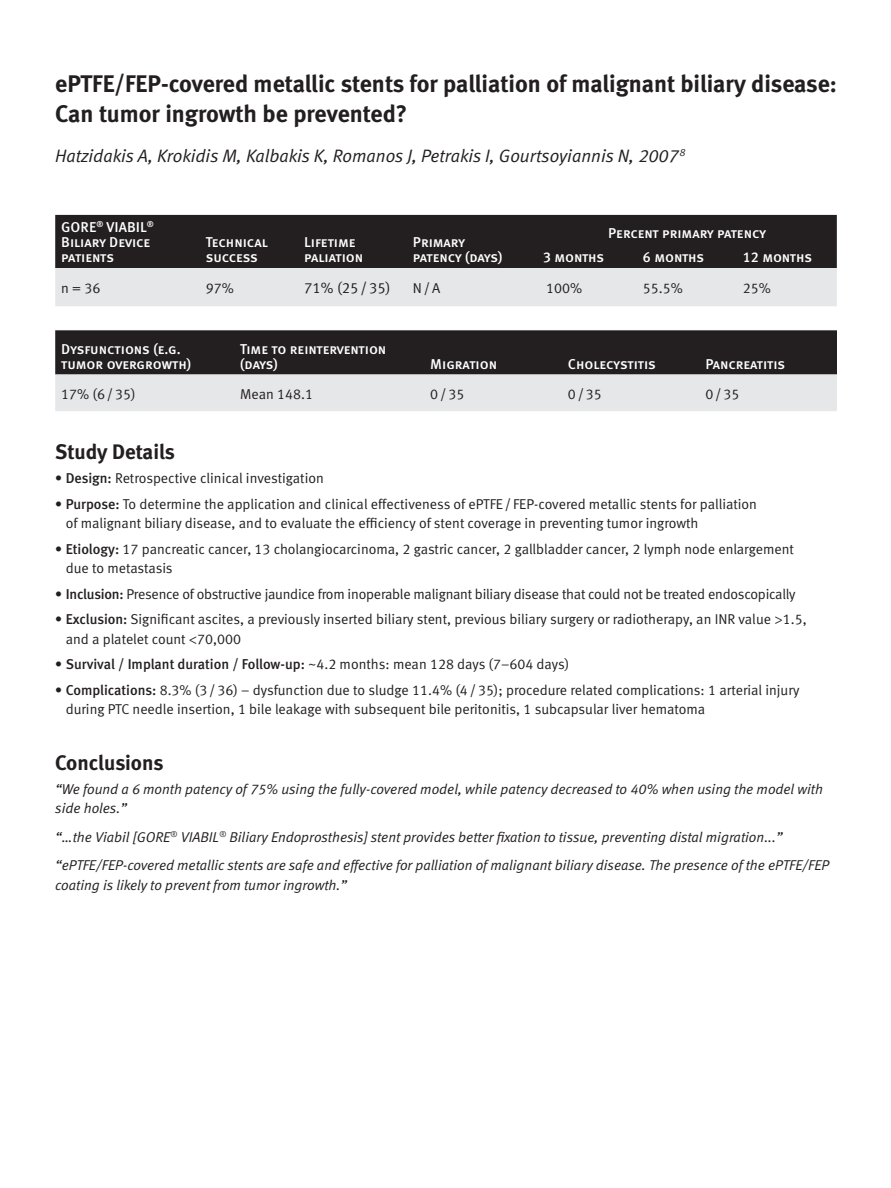
<style>
.page{position:relative;width:891px;height:1188px;background:#fff}
.page>*{position:absolute;margin:0;border:0;box-sizing:border-box;transform-origin:0 0}
.t1{font:24px/30px "Meta Bold LF";color:#231f20}
.t2{font:21px "Meta Bold LF";letter-spacing:-.005em;color:#231f20}
.t3{font:italic 18px "Meta Normal LF";color:#231f20}
.t4{font:15px "Meta Normal LF";color:#231f20}
.t5{font:14.25px/19.5px "Meta Normal LF";color:#231f20}
.t6{font:italic 14.25px/19.5px "Meta Normal LF";color:#231f20}
.t7{font:14.25px/15px "Meta Medium LF Caps";letter-spacing:-.01em;color:#fff}
.t8{font:14.25px "Meta Medium LF";color:#231f20}
.s1{font-family:"Meta Medium LF"}
.s2{font-family:"Myriad Pro";font-stretch:semi-condensed}
.s3{font-family:"Meta Normal LF"}
</style>
<div class="page">
<svg style="left:55px;top:215px;width:782px;height:91px;background:#757374"></svg>
<svg style="left:55px;top:330px;width:782px;height:81px;background:#7c7a7c"></svg>
<p class="t1" style="left:55px;top:68px;width:783px">ePTFE/FEP-covered metallic stents for palliation of malignant biliary disease:<br>Can tumor ingrowth be prevented?</p>
<p class="t3" style="left:55px;top:146px;width:632px">Hatzidakis A, Krokidis M, Kalbakis K, Romanos J, Petrakis I, Gourtsoyiannis N, 2007<sup>8</sup></p>
<p class="t7" style="left:61px;top:220px;width:94px">GORE<sup>®</sup> VIABIL<sup>®<br></sup>Biliary Device patients</p>
<p class="t7" style="left:206px;top:235px;width:63px">Technical success</p>
<p class="t7" style="left:304px;top:235px;width:61px">Lifetime paliation</p>
<p class="t7" style="left:413px;top:235px;width:91px">Primary patency (days)</p>
<p class="t7" style="left:608px;top:226px;width:159px">Percent primary patency</p>
<p class="t7" style="left:543px;top:250px;width:63px">3 months</p>
<p class="t7" style="left:643px;top:250px;width:63px">6 months</p>
<p class="t7" style="left:743px;top:250px;width:71px">12 months</p>
<p class="t5" style="left:61px;top:278px;width:41px">n = 36</p>
<p class="t5" style="left:206px;top:278px;width:30px">97%</p>
<p class="t4" style="left:304px;top:279px;width:88px">71% (25/35)</p>
<p class="t5" style="left:413px;top:278px;width:29px">N/A</p>
<p class="t5" style="left:546px;top:278px;width:38px">100%</p>
<p class="t5" style="left:643px;top:278px;width:41px">55.5%</p>
<p class="t5" style="left:743px;top:278px;width:30px">25%</p>
<p class="t7" style="left:61px;top:341px;width:131px">Dysfunctions (e.g. tumor overgrowth)</p>
<p class="t7" style="left:240px;top:341px;width:148px">Time to reintervention (days)</p>
<p class="t7" style="left:430px;top:356px;width:68px">Migration</p>
<p class="t7" style="left:568px;top:356px;width:90px">Cholecystitis</p>
<p class="t7" style="left:705px;top:356px;width:81px">Pancreatitis</p>
<p class="t5" style="left:61px;top:384px;width:76px">17% (6/35)</p>
<p class="t5" style="left:240px;top:384px;width:74px">Mean 148.1</p>
<p class="t5" style="left:430px;top:384px;width:36px">0/35</p>
<p class="t5" style="left:568px;top:384px;width:36px">0/35</p>
<p class="t5" style="left:705px;top:384px;width:36px">0/35</p>
<p class="t2" style="left:55px;top:439px;width:121px">Study Details</p>
<p class="t5" style="left:55px;top:468px;width:270px"><span class="s1">• Design:</span> Retrospective clinical investigation</p>
<p class="t5" style="left:66px;top:494px;width:693px;text-indent:-10px"><span class="s1">• Purpose:</span> To determine the application and clinical effectiveness of ePTFE/ FEP-covered metallic stents for palliation of malignant biliary disease, and to evaluate the efficiency of stent coverage in preventing tumor ingrowth</p>
<p class="t5" style="left:66px;top:539px;width:730px;text-indent:-10px"><span class="s1">• Etiology:</span> 17 pancreatic cancer, 13 cholangiocarcinoma, 2 gastric cancer, 2 gallbladder cancer, 2 lymph node enlargement due to metastasis</p>
<p class="t5" style="left:55px;top:584px;width:742px"><span class="s1">• Inclusion:</span> Presence of obstructive jaundice from inoperable malignant biliary disease that could not be treated endoscopically</p>
<p class="t5" style="left:66px;top:609px;width:742px;text-indent:-10px"><span class="s1">• Exclusion:</span> Significant ascites, a previously inserted biliary stent, previous biliary surgery or radiotherapy, an INR value <span class="s2">&gt;</span>1.5, and a platelet count <span class="s2">&lt;</span>70,000</p>
<p class="t8" style="left:55px;top:656px;width:516px">• Survival / Implant duration / Follow-up: <span class="s3">~4.2 months: mean 128 days (7–604 days)</span></p>
<p class="t5" style="left:66px;top:680px;width:735px;text-indent:-10px"><span class="s1">• Complications:</span> 8.3% (3/36) – dysfunction due to sludge 11.4% (4/35); procedure related complications: 1 arterial injury during PTC needle insertion, 1 bile leakage with subsequent bile peritonitis, 1 subcapsular liver hematoma</p>
<p class="t2" style="left:55px;top:750px;width:110px">Conclusions</p>
<p class="t6" style="left:55px;top:779px;width:769px">“We found a 6 month patency of 75% using the fully-covered model, while patency decreased to 40% when using the model with side holes.”</p>
<p class="t6" style="left:55px;top:827px;width:729px">“…the Viabil [GORE<sup>®</sup> VIABIL<sup>®</sup> Biliary Endoprosthesis] stent provides better fixation to tissue, preventing distal migration...”</p>
<p class="t6" style="left:55px;top:855px;width:776px">“ePTFE/FEP-covered metallic stents are safe and effective for palliation of malignant biliary disease. The presence of the ePTFE/FEP coating is likely to prevent from tumor ingrowth.”</p>
</div>
